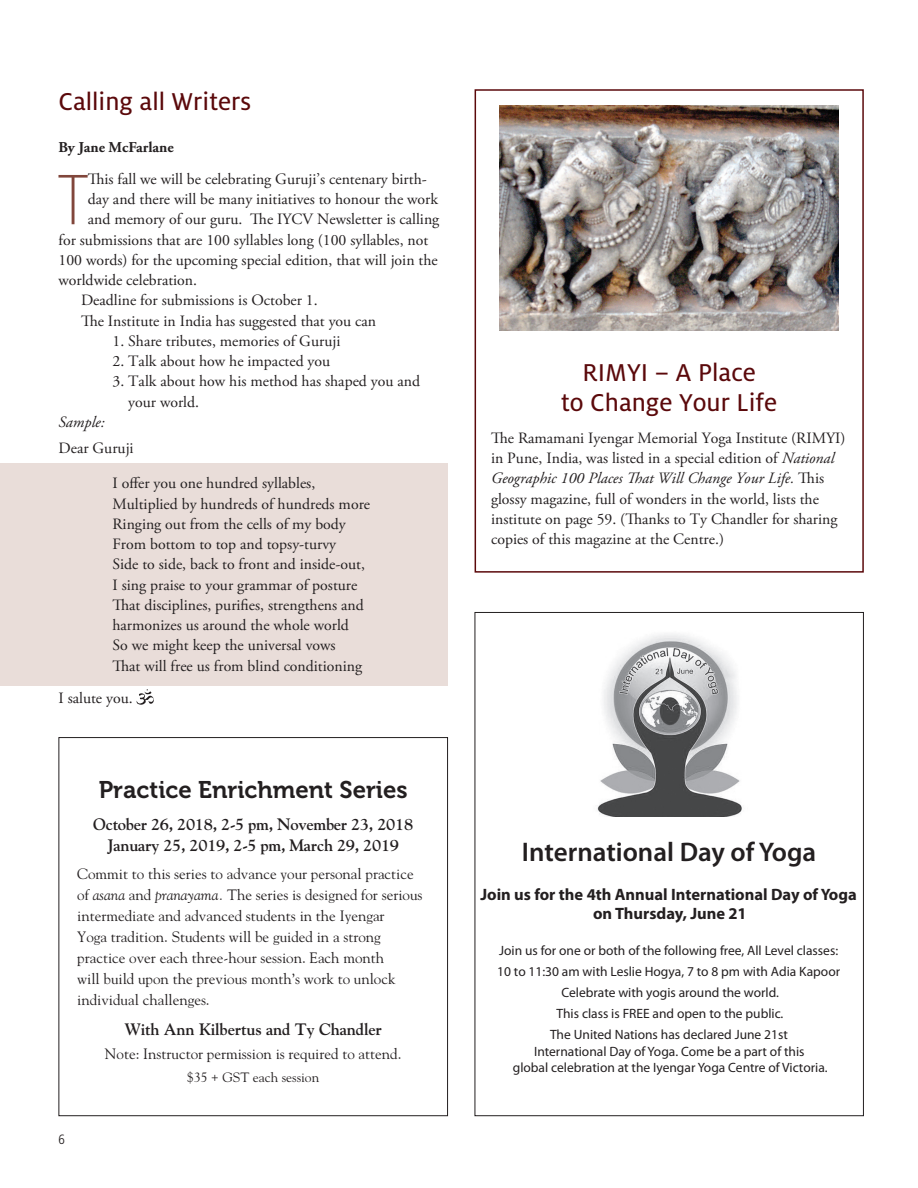
<style>
.page{position:relative;width:918px;height:1188px;background:#fff}
.page>*{position:absolute;margin:0;border:0;box-sizing:border-box;transform-origin:0 0}
.t1{font:100 condensed 69px "Helvetica Neue";color:#81463b}
.t2{font:27px/30px "Milo Text";color:#5b090b;text-align:center}
.t3{font:600 27px "Myriad Pro";color:#231f20}
.t4{font:24px "Museo 700";color:#231f20}
.t5{font:700 16.5px/21px "Goudy";letter-spacing:-.02em;color:#231f20;text-align:center}
.t6{font:700 16.5px/19.5px "Myriad Pro";color:#231f20;text-align:center}
.t7{font:15.75px/20.2px "Adobe Garamond Pro";color:#231f20}
.t8{font:italic 15.75px "Adobe Garamond Pro";color:#231f20}
.t9{font:15px/21px "Goudy";color:#231f20}
.t10{font:700 15px "Adobe Garamond Pro";color:#231f20}
.t11{font:13.5px/21px "Myriad Pro";color:#231f20;text-align:center}
.t12{font:13.5px "Goudy";color:#231f20}
.t13{font:300 condensed 13.5px "Frutiger";color:#231f20}
.s1{font-style:italic}
</style>
<div class="page">
<div style="left:0;top:464px;width:448px;height:222px;background:#e9ddd9"></div>
<svg style="left:137px;top:689px;width:17px;height:15px"></svg>
<div style="left:475px;top:89px;width:389px;height:484px;border:2px solid #5b090b"></div>
<img style="left:597px;top:634px;width:145px;height:182px">
<div style="left:58px;top:737px;width:390px;height:379px;border:1px solid #231f20"></div>
<img style="left:499px;top:106px;width:340px;height:225px">
<h2 class="t2" style="left:58px;top:86px;width:194px">Calling all Writers</h2>
<p class="t10" style="left:58px;top:138px;width:117px">By Jane McFarlane</p>
<h1 class="t1" style="left:58px;top:161px;width:31px">T</h1>
<p class="t7" style="left:88px;top:169px;width:341px">This fall we will be celebrating Guruji’s centenary birth-</p>
<p class="t7" style="left:88px;top:189px;width:352px">day and there will be many initiatives to honour the work</p>
<p class="t7" style="left:88px;top:210px;width:353px">and memory of our guru. The IYCV Newsletter is calling</p>
<p class="t7" style="left:58px;top:230px;width:371px">for submissions that are 100 syllables long (100 syllables, not</p>
<p class="t7" style="left:58px;top:250px;width:381px">100 words) for the upcoming special edition, that will join the</p>
<p class="t7" style="left:58px;top:270px;width:140px">worldwide celebration.</p>
<p class="t7" style="left:81px;top:291px;width:238px">Deadline for submissions is October 1.</p>
<p class="t7" style="left:81px;top:311px;width:297px">The Institute in India has suggested that you can</p>
<p class="t7" style="left:113px;top:331px;width:229px">1. Share tributes, memories of Guruji</p>
<p class="t7" style="left:113px;top:351px;width:219px">2. Talk about how he impacted you</p>
<p class="t7" style="left:128px;top:372px;width:293px;text-indent:-16px">3. Talk about how his method has shaped you and your world.</p>
<p class="t8" style="left:58px;top:412px;width:48px">Sample:</p>
<p class="t7" style="left:58px;top:439px;width:77px">Dear Guruji</p>
<p class="t7" style="left:113px;top:474px;width:259px">I offer you one hundred syllables, Multiplied by hundreds of hundreds more Ringing out from the cells of my body From bottom to top and topsy-turvy<br>Side to side, back to front and inside-out, I sing praise to your grammar of posture That disciplines, purifies, strengthens and harmonizes us around the whole world<br>So we might keep the universal vows<br>That will free us from blind conditioning</p>
<p class="t7" style="left:58px;top:688px;width:76px">I salute you.</p>
<h3 class="t4" style="left:99px;top:777px;width:310px">Practice Enrichment Series</h3>
<p class="t5" style="left:93px;top:813px;width:321px">October 26, 2018, 2-5 pm, November 23, 2018<br>January 25, 2019, 2-5 pm, March 29, 2019</p>
<p class="t9" style="left:77px;top:863px;width:347px">Commit to this series to advance your personal practice of <span class="s1">asana</span> and <span class="s1">pranayama.</span> The series is designed for serious intermediate and advanced students in the Iyengar<br>Yoga tradition. Students will be guided in a strong practice over each three-hour session. Each month<br>will build upon the previous month’s work to unlock individual challenges.</p>
<p class="t5" style="left:124px;top:1019px;width:259px">With Ann Kilbertus and Ty Chandler</p>
<p class="t9" style="left:105px;top:1043px;width:298px">Note: Instructor permission is required to attend.</p>
<p class="t12" style="left:187px;top:1069px;width:133px">$35 + GST each session</p>
<p class="t13" style="left:58px;top:1132px;width:8px">6</p>
<h2 class="t2" style="left:561px;top:357px;width:218px">RIMYI – A Place<br>to Change Your Life</h2>
<p class="t7" style="left:491px;top:428px;width:356px">The Ramamani Iyengar Memorial Yoga Institute (RIMYI) in Pune, India, was listed in a special edition of <span class="s1">National Geographic 100 Places That Will Change Your Life.</span> This glossy magazine, full of wonders in the world, lists the institute on page 59. (Thanks to Ty Chandler for sharing copies of this magazine at the Centre.)</p>
<h2 class="t3" style="left:522px;top:835px;width:296px">International Day of Yoga</h2>
<p class="t6" style="left:480px;top:884px;width:378px">Join us for the 4th Annual International Day of Yoga on Thursday, June 21</p>
<p class="t11" style="left:497px;top:940px;width:344px">Join us for one or both of the following free, All Level classes:<br>10 to 11:30 am with Leslie Hogya, 7 to 8 pm with Adia Kapoor Celebrate with yogis around the world.<br>This class is FREE and open to the public.<br>The United Nations has declared June 21st</p>
<p class="t11" style="left:513px;top:1043px;width:316px;line-height:16.5px">International Day of Yoga. Come be a part of this<br>global celebration at the Iyengar Yoga Centre of Victoria.</p>
</div>
